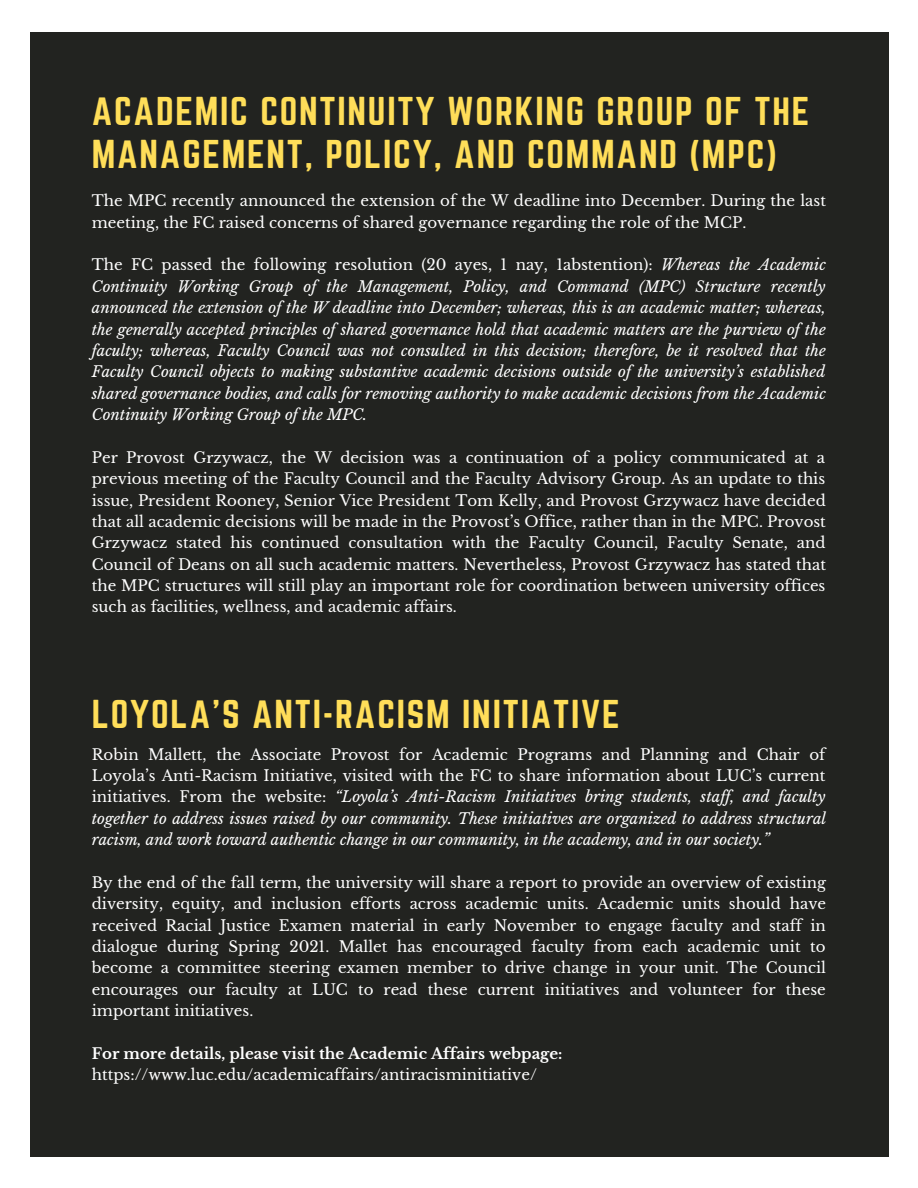
<style>
.page{position:relative;width:918px;height:1188px;background:#fff}
.page>*{position:absolute;margin:0;border:0;box-sizing:border-box;transform-origin:0 0}
.t1{font:35.25px/43.3px "Norwester";letter-spacing:.05em;color:#ffde59}
.t2{font:15px/21.3px "Libre Baskerville";color:#fff;text-align:justify}
.t3{font:italic 15px/21.3px "Libre Baskerville";color:#fff;text-align:justify}
.t4{font:700 15px "Libre Baskerville";color:#fff}
.s1{font-style:normal}
</style>
<div class="page">
<div style="left:30px;top:32px;width:858px;height:1125px;background:#222320"></div>
<h1 class="t1" style="left:92px;top:91px;width:719px">ACADEMIC CONTINUITY WORKING GROUP OF THE<br>MANAGEMENT, POLICY, AND COMMAND (MPC)</h1>
<p class="t2" style="left:92px;top:190px;width:736px">The MPC recently announced the extension of the W deadline into December. During the last meeting, the FC raised concerns of shared governance regarding the role of the MCP.</p>
<p class="t3" style="left:92px;top:254px;width:736px"><span class="s1">The FC passed the following resolution (20 ayes, 1 nay, 1abstention):</span> Whereas the Academic Continuity Working Group of the Management, Policy, and Command (MPC) Structure recently announced the extension of the W deadline into December; whereas, this is an academic matter; whereas, the generally accepted principles of shared governance hold that academic matters are the purview of the faculty; whereas, Faculty Council was not consulted in this decision; therefore, be it resolved that the Faculty Council objects to making substantive academic decisions outside of the university’s established shared governance bodies, and calls for removing authority to make academic decisions from the Academic Continuity Working Group of the MPC.</p>
<p class="t2" style="left:92px;top:447px;width:736px">Per Provost Grzywacz, the W decision was a continuation of a policy communicated at a previous meeting of the Faculty Council and the Faculty Advisory Group. As an update to this issue, President Rooney, Senior Vice President Tom Kelly, and Provost Grzywacz have decided that all academic decisions will be made in the Provost’s Office, rather than in the MPC. Provost Grzywacz stated his continued consultation with the Faculty Council, Faculty Senate, and Council of Deans on all such academic matters. Nevertheless, Provost Grzywacz has stated that the MPC structures will still play an important role for coordination between university offices such as facilities, wellness, and academic affairs.</p>
<h1 class="t1" style="left:92px;top:694px;width:530px">LOYOLA'S ANTI-RACISM INITIATIVE</h1>
<p class="t3" style="left:92px;top:744px;width:736px"><span class="s1">Robin Mallett, the Associate Provost for Academic Programs and Planning and Chair of Loyola’s Anti-Racism Initiative, visited with the FC to share information about LUC’s current initiatives. From the website:</span> “Loyola’s Anti-Racism Initiatives bring students, staf , and faculty together to address issues raised by our community. These initiatives are organized to address structural racism, and work toward authentic change in our community, in the academy, and in our society.”</p>
<p class="t2" style="left:92px;top:872px;width:736px">By the end of the fall term, the university will share a report to provide an overview of existing diversity, equity, and inclusion efforts across academic units. Academic units should have received Racial Justice Examen material in early November to engage faculty and staff in dialogue during Spring 2021. Mallet has encouraged faculty from each academic unit to become a committee steering examen member to drive change in your unit. The Council encourages our faculty at LUC to read these current initiatives and volunteer for these important initiatives.</p>
<p class="t4" style="left:92px;top:1044px;width:472px">For more details, please visit the Academic Affairs webpage:</p>
<p class="t2" style="left:92px;top:1064px;width:447px">https://www.luc.edu/academicaffairs/antiracisminitiative/</p>
</div>
